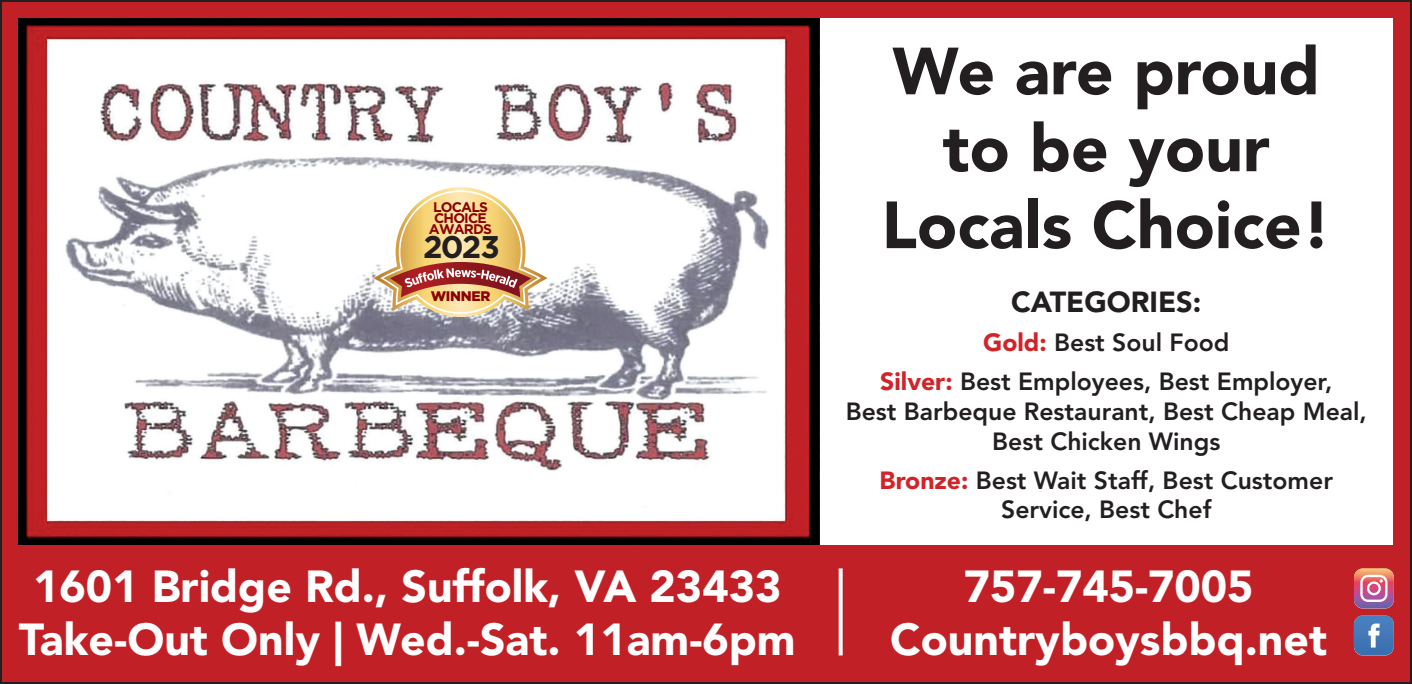
<style>
.page{position:relative;width:1412px;height:684px;background:#fff}
.page>*{position:absolute;margin:0;border:0;box-sizing:border-box;transform-origin:0 0}
.t1{font:900 66px/77px "Avenir LT Pro";color:#231f20;text-align:center}
.t2{font:900 44.4px "Avenir LT Pro";color:#fff}
.t3{font:700 31.4px "Gotham";color:#231f20}
.t4{font:900 28.8px "Avenir LT Pro";color:#231f20}
.t5{font:800 24.8px/29.6px "Avenir LT Pro";color:#231f20;text-align:center}
.t6{font:700 14px/11.2px "Gotham";letter-spacing:-.06em;color:#8b0202;text-align:center}
.t7{font:900 13.8px "Gotham";letter-spacing:-.02em;color:#8b0202}
.s1{font-weight:900;color:#d1232a}
</style>
<div class="page">
<div style="left:1px;top:1px;width:1409px;height:682px;background:#c12126"></div>
<div style="left:819px;top:18px;width:573px;height:527px;background:#fff"></div>
<img style="left:18px;top:18px;width:801px;height:527px">
<svg style="left:373px;top:187px;width:174px;height:130px;background:#e7caa4"></svg>
<svg style="left:838px;top:568px;width:4px;height:87px"></svg>
<svg style="left:1353px;top:569px;width:40px;height:40px"></svg>
<svg style="left:1353px;top:568px;width:40px;height:40px;background:#ce7f95"></svg>
<svg style="left:1353px;top:615px;width:40px;height:40px;background:#5d80b6"></svg>
<p class="t6" style="left:429px;top:201px;width:65px">LOCALS<br>CHOICE<br>AWARDS</p>
<p class="t3" style="left:423px;top:229px;width:78px">2023</p>
<p class="t7" style="left:430px;top:288px;width:61px">WINNER</p>
<p class="t2" style="left:33px;top:560px;width:749px">1601 Bridge Rd., Suffolk, VA 23433</p>
<p class="t2" style="left:19px;top:613px;width:778px">Take-Out Only | Wed.-Sat. 11am-6pm</p>
<p class="t1" style="left:881px;top:33px;width:451px">We are proud to be your<br>Locals Choice!</p>
<p class="t4" style="left:1011px;top:285px;width:192px">CATEGORIES:</p>
<p class="t5" style="left:983px;top:328px;width:248px"><span class="s1">Gold:</span> Best Soul Food</p>
<p class="t5" style="left:845px;top:367px;width:522px"><span class="s1">Silver:</span> Best Employees, Best Employer,<br>Best Barbeque Restaurant, Best Cheap Meal,<br>Best Chicken Wings</p>
<p class="t5" style="left:879px;top:465px;width:455px"><span class="s1">Bronze:</span> Best Wait Staff, Best Customer<br>Service, Best Chef</p>
<p class="t2" style="left:963px;top:560px;width:291px">757-745-7005</p>
<p class="t2" style="left:890px;top:613px;width:438px">Countryboysbbq.net</p>
</div>
